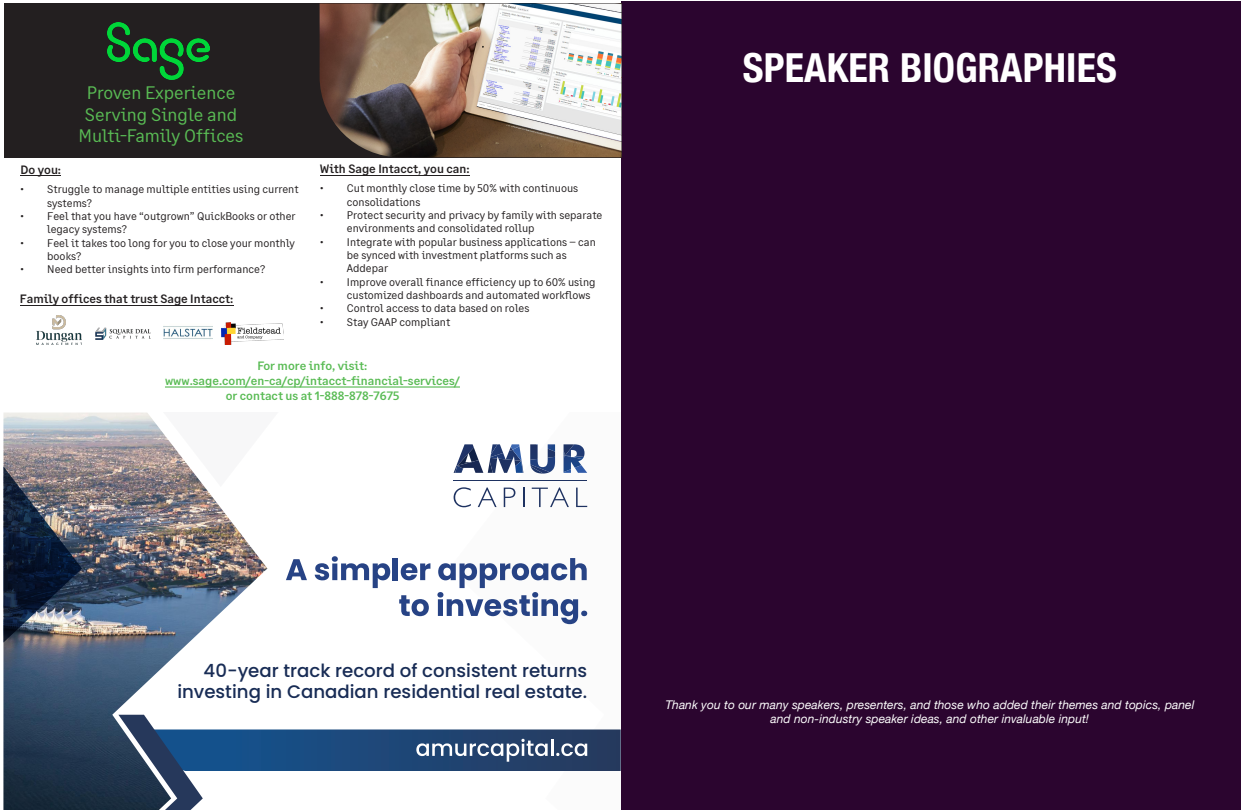
<style>
.page{position:relative;width:1242px;height:810px;background:#fff}
.page>*{position:absolute;margin:0;border:0;box-sizing:border-box;transform-origin:0 0}
.Heading_1{font:700 condensed 40px "Helvetica Neue";letter-spacing:.005em;color:#fff}
.t1{font:500 18.2px/21.8px "Poppins";color:#182c55;text-align:right}
.t2{font:18.1px/21.2px "Sage Text";color:#59bb54;text-align:center}
.t3{font:500 12.1px/14.9px "Sage Text";color:#59bb54;text-align:center}
.t4{font:500 12.1px "Sage Text";color:#231f20}
.Heading_1-2{font:italic 12px/14.4px "Helvetica Neue";letter-spacing:.005em;color:#fcfcfc;text-align:center}
.t5{font:11.1px/13.3px "Sage Text";color:#231f20}
.s1{font-style:inherit}
</style>
<div class="page">
<div style="left:621px;top:2px;width:619px;height:808px;background:#2b052f"></div>
<div style="left:4px;top:4px;width:617px;height:154px;background:#231f20"></div>
<img style="left:108px;top:22px;width:101px;height:57px">
<hr style="left:320px;top:175px;width:150px;height:1px;background:#231f20">
<img style="left:320px;top:4px;width:301px;height:153px">
<hr style="left:20px;top:176px;width:41px;height:1px;background:#231f20">
<hr style="left:165px;top:387px;width:295px;height:1px;background:#59bb54">
<img style="left:36px;top:316px;width:45px;height:29px">
<img style="left:221px;top:323px;width:62px;height:22px">
<img style="left:164px;top:326px;width:48px;height:13px">
<img style="left:95px;top:327px;width:55px;height:13px">
<hr style="left:20px;top:305px;width:213px;height:1px;background:#231f20">
<img style="left:3px;top:413px;width:264px;height:397px">
<img style="left:3px;top:466px;width:79px;height:177px">
<svg style="left:160px;top:413px;width:107px;height:74px"></svg>
<hr style="left:454px;top:480px;width:133px;height:1px;background:#1e3261">
<svg style="left:454px;top:487px;width:17px;height:20px"></svg>
<svg style="left:478px;top:487px;width:19px;height:20px"></svg>
<svg style="left:504px;top:488px;width:11px;height:19px"></svg>
<svg style="left:523px;top:488px;width:2px;height:19px"></svg>
<svg style="left:532px;top:487px;width:37px;height:20px"></svg>
<svg style="left:576px;top:488px;width:11px;height:19px"></svg>
<svg style="left:454px;top:444px;width:69px;height:29px"></svg>
<svg style="left:530px;top:444px;width:25px;height:30px"></svg>
<svg style="left:564px;top:444px;width:23px;height:29px"></svg>
<svg style="left:286px;top:559px;width:21px;height:21px"></svg>
<svg style="left:315px;top:556px;width:75px;height:32px"></svg>
<div style="left:393px;top:558px;width:5px;height:22px;background:#274385"></div>
<svg style="left:401px;top:563px;width:29px;height:17px"></svg>
<svg style="left:399px;top:595px;width:30px;height:21px"></svg>
<svg style="left:437px;top:558px;width:150px;height:66px"></svg>
<svg style="left:118px;top:715px;width:503px;height:95px"></svg>
<p class="t4" style="left:20px;top:162px;width:42px">Do you:</p>
<p class="t2" style="left:78px;top:83px;width:166px">Proven Experience<br>Serving Single and<br>Multi-Family Offices</p>
<p class="t5" style="left:47px;top:183px;width:253px;text-indent:-27px"><span class="s1">•</span> Struggle to manage multiple entities using current systems?</p>
<p class="t5" style="left:47px;top:210px;width:250px;text-indent:-27px"><span class="s1">•</span> Feel that you have “outgrown” QuickBooks or other legacy systems?</p>
<p class="t5" style="left:47px;top:236px;width:249px;text-indent:-27px"><span class="s1">•</span> Feel it takes too long for you to close your monthly books?</p>
<p class="t5" style="left:21px;top:263px;width:246px"><span class="s1">•</span> Need better insights into firm performance?</p>
<p class="t4" style="left:20px;top:291px;width:215px">Family offices that trust Sage Intacct:</p>
<p class="t4" style="left:320px;top:161px;width:151px">With Sage Intacct, you can:</p>
<p class="t5" style="left:347px;top:182px;width:233px;text-indent:-27px"><span class="s1">•</span> Cut monthly close time by 50% with continuous consolidations</p>
<p class="t5" style="left:347px;top:209px;width:257px;text-indent:-27px"><span class="s1">•</span> Protect security and privacy by family with separate environments and consolidated rollup</p>
<p class="t5" style="left:347px;top:235px;width:251px;text-indent:-27px"><span class="s1">•</span> Integrate with popular business applications – can be synced with investment platforms such as<br>Addepar</p>
<p class="t5" style="left:347px;top:275px;width:250px;text-indent:-27px"><span class="s1">•</span> Improve overall finance efficiency up to 60% using customized dashboards and automated workflows</p>
<p class="t5" style="left:320px;top:302px;width:211px"><span class="s1">•</span> Control access to data based on roles</p>
<p class="t5" style="left:320px;top:315px;width:132px"><span class="s1">• Stay</span> GAAP <span class="s1">c</span>ompliant</p>
<p class="t3" style="left:165px;top:358px;width:296px">For more info, visit: www.sage.com/en-ca/cp/intacct-financial-services/ or contact us at 1-888-878-7675</p>
<p class="Heading_1" style="left:743px;top:35px;width:375px">SPEAKER BIOGRAPHIES</p>
<h2 class="t1" style="left:177px;top:660px;width:411px">40-year track record of consistent returns investing in Canadian residential real estate.</h2>
<p class="Heading_1-2" style="left:665px;top:698px;width:531px">Thank you to our many speakers, presenters, and those who added their themes and topics, panel and non-industry speaker ideas, and other invaluable input!</p>
</div>
